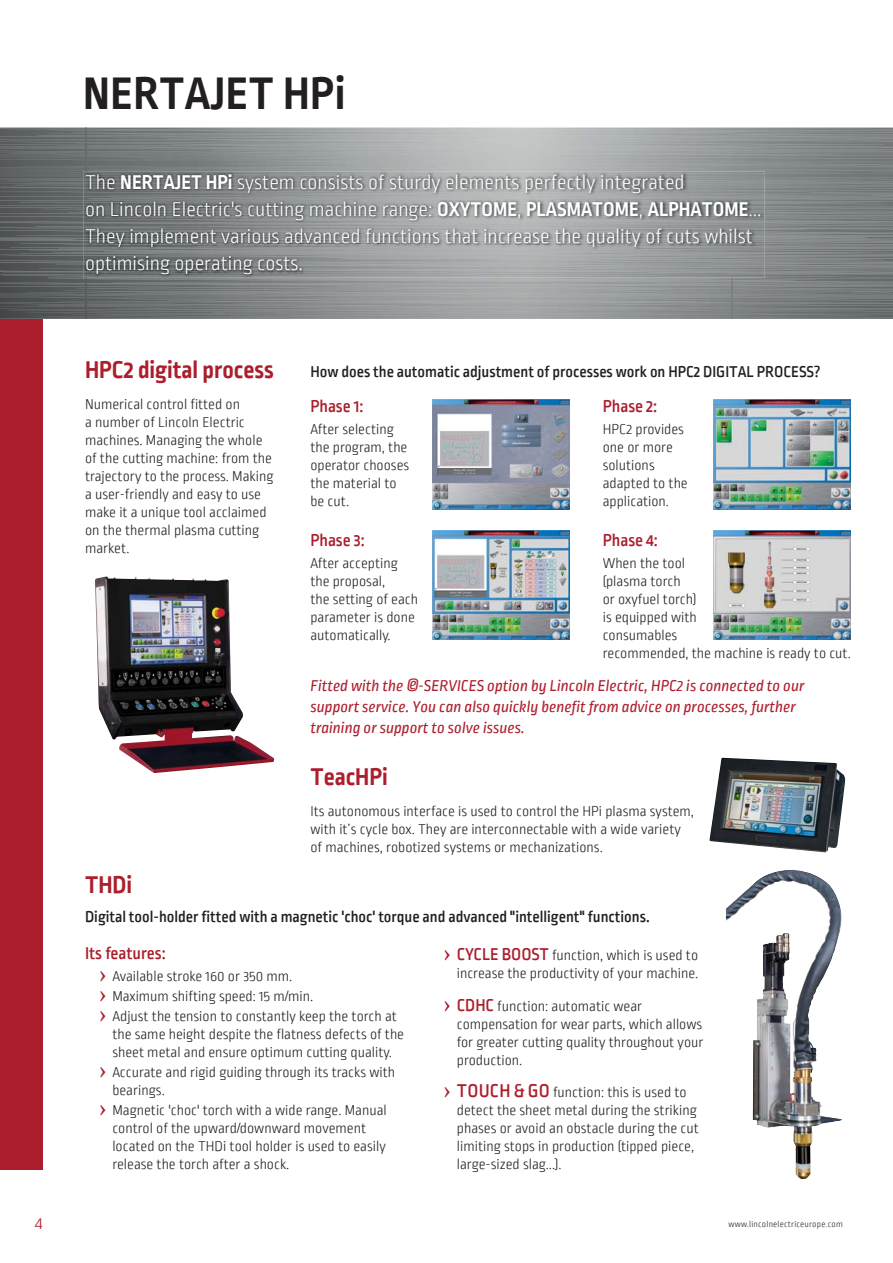
<style>
.page{position:relative;width:893px;height:1263px;background:#fff}
.page>*{position:absolute;margin:0;border:0;box-sizing:border-box;transform-origin:0 0}
.t1{font:700 48px "Ropa Sans PTT";letter-spacing:.01em;color:#231f20}
.t2{font:700 25.5px "Ropa Sans PTT";color:#ac1e2c}
.t3{font:300 21px/27px "Ropa Sans PTT";color:#fff}
.t4{font:500 18px "Ropa Sans PTT";color:#ac1e2c}
.t5{font:300 18px "Ropa Sans PTT";color:#ac1e2c}
.t6{font:italic 16.5px/21px "Ropa Sans PTT";color:#ac1e2c}
.t7{font:500 16.5px "Ropa Sans PTT";color:#231f20}
.t8{font:300 15px/18px "Ropa Sans PTT";color:#231f20}
.t9{font:300 9px "Ropa Sans PTT";letter-spacing:.025em;color:#231f20}
.s1{font-weight:700}
.s2{font-weight:300;font-size:18.75px}
.s3{font-family:"Mini Pics Directional AA";font-weight:400;font-size:19.5px;color:#ac1e2c}
.s4{font-weight:500;font-size:18px;color:#ac1e2c}
.s5{font-weight:500;font-size:19.5px;color:#ac1e2c}
</style>
<div class="page">
<div style="left:0;top:319px;width:43px;height:850px;background:#ac1e2c"></div>
<img style="left:0;top:317px;width:893px;height:2px">
<img style="left:0;top:311px;width:893px;height:6px">
<img style="left:0;top:306px;width:893px;height:5px">
<img style="left:0;top:300px;width:893px;height:6px">
<img style="left:0;top:299px;width:893px;height:1px">
<img style="left:0;top:293px;width:893px;height:6px">
<img style="left:0;top:289px;width:893px;height:4px">
<img style="left:0;top:277px;width:893px;height:12px">
<img style="left:649px;top:283px;width:244px;height:2px">
<img style="left:0;top:271px;width:893px;height:6px">
<img style="left:39px;top:269px;width:854px;height:5px">
<img style="left:764px;top:269px;width:129px;height:4px">
<img style="left:0;top:263px;width:893px;height:6px">
<img style="left:0;top:241px;width:893px;height:22px">
<img style="left:0;top:233px;width:893px;height:8px">
<img style="left:0;top:228px;width:893px;height:5px">
<img style="left:0;top:224px;width:893px;height:4px">
<img style="left:0;top:219px;width:893px;height:5px">
<img style="left:0;top:207px;width:893px;height:12px">
<img style="left:68px;top:211px;width:825px;height:6px">
<img style="left:0;top:184px;width:893px;height:23px">
<img style="left:8px;top:184px;width:885px;height:1px">
<img style="left:0;top:179px;width:893px;height:5px">
<img style="left:0;top:159px;width:893px;height:19px">
<img style="left:0;top:142px;width:893px;height:17px">
<img style="left:0;top:128px;width:893px;height:14px">
<img style="left:48px;top:133px;width:845px;height:5px">
<img style="left:83px;top:271px;width:681px;height:6px">
<img style="left:145px;top:268px;width:619px;height:3px">
<img style="left:83px;top:240px;width:681px;height:28px">
<img style="left:83px;top:232px;width:681px;height:8px">
<img style="left:83px;top:218px;width:681px;height:14px">
<img style="left:83px;top:196px;width:681px;height:22px">
<img style="left:83px;top:172px;width:681px;height:24px">
<img style="left:83px;top:181px;width:681px;height:4px">
<img style="left:83px;top:174px;width:681px;height:4px">
<img style="left:216px;top:171px;width:548px;height:3px">
<img style="left:95px;top:576px;width:179px;height:197px">
<img style="left:777px;top:870px;width:65px;height:309px">
<img style="left:433px;top:400px;width:137px;height:109px">
<img style="left:713px;top:400px;width:137px;height:109px">
<img style="left:433px;top:530px;width:137px;height:110px">
<img style="left:713px;top:530px;width:137px;height:110px">
<img style="left:709px;top:758px;width:136px;height:94px">
<h1 class="t1" style="left:83px;top:63px;width:264px">NERTAJET HPi</h1>
<p class="t3" style="left:85px;top:169px;width:678px">The <span class="s1">NERTAJET HPi</span> system consists of sturdy elements perfectly integrated<br>on Lincoln Electric's cutting machine range: <span class="s1">OXYTOME</span>, <span class="s1">PLASMATOME</span>, <span class="s1">ALPHATOME</span>...<br>They implement various advanced functions that increase the quality of cuts whilst optimising operating costs.</p>
<h2 class="t2" style="left:85px;top:354px;width:190px">HPC2 digital process</h2>
<p class="t8" style="left:85px;top:395px;width:190px">Numerical control fitted on<br>a number of Lincoln Electric machines. Managing the whole of the cutting machine: from the trajectory to the process. Making a user-friendly and easy to use make it a unique tool acclaimed on the thermal plasma cutting market.</p>
<p class="t7" style="left:310px;top:361px;width:512px">How does the automatic adjustment of processes work on HPC2 DIGITAL PROCESS?</p>
<p class="t4" style="left:310px;top:395px;width:55px">Phase 1:</p>
<p class="t8" style="left:310px;top:421px;width:100px">After selecting the program, the operator chooses the material to be cut.</p>
<p class="t4" style="left:310px;top:528px;width:56px">Phase 3:</p>
<p class="t8" style="left:310px;top:554px;width:109px">After accepting the proposal,<br>the setting of each parameter is done automatically.</p>
<p class="t4" style="left:603px;top:395px;width:56px">Phase 2:</p>
<p class="t8" style="left:603px;top:421px;width:86px">HPC2 provides one or more solutions adapted to the application.</p>
<p class="t4" style="left:603px;top:528px;width:57px">Phase 4:</p>
<p class="t8" style="left:603px;top:554px;width:250px">When the tool<br>(plasma torch<br>or oxyfuel torch)<br>is equipped with<br>consumables<br>recommended, the machine is ready to cut.</p>
<p class="t6" style="left:310px;top:675px;width:496px">Fitted with the <span class="s2">O</span>e-SERVICES option by Lincoln Electric, HPC2 is connected to our support service. You can also quickly benefit from advice on processes, further training or support to solve issues.</p>
<h2 class="t2" style="left:310px;top:761px;width:79px">TeacHPi</h2>
<p class="t8" style="left:310px;top:803px;width:385px">Its autonomous interface is used to control the HPi plasma system, with it’s cycle box. They are interconnectable with a wide variety of machines, robotized systems or mechanizations.</p>
<h2 class="t2" style="left:85px;top:868px;width:49px">THDi</h2>
<p class="t7" style="left:85px;top:906px;width:566px">Digital tool-holder fitted with a magnetic 'choc' torque and advanced "intelligent" functions.</p>
<p class="t4" style="left:85px;top:941px;width:82px">Its features:</p>
<p class="t8" style="left:98px;top:966px;width:301px;line-height:20.1px"><span class="s3">V</span> Available stroke 160 or 350 mm.<br><span class="s3">V</span> Maximum shifting speed: 15 m/min.<br><span class="s3">V</span> Adjust the tension to constantly keep the torch at</p>
<p class="t8" style="left:112px;top:1026px;width:293px">the same height despite the flatness defects of the sheet metal and ensure optimum cutting quality.</p>
<p class="t8" style="left:112px;top:1064px;width:284px;text-indent:-15px"><span class="s3">V</span> Accurate and rigid guiding through its tracks with bearings.</p>
<p class="t8" style="left:112px;top:1102px;width:276px;text-indent:-15px"><span class="s3">V</span> Magnetic 'choc' torch with a wide range. Manual control of the upward/downward movement located on the THDi tool holder is used to easily release the torch after a shock.</p>
<p class="t8" style="left:442px;top:946px;width:258px;text-align:right"><span class="s3">V</span> <span class="s4">CYCLE BOOST</span> function, which is used to increase the productivity of your machine.</p>
<p class="t8" style="left:457px;top:997px;width:248px;text-indent:-15px"><span class="s3">V</span> <span class="s4">C DHC</span> function: automatic wear compensation for wear parts, which allows for greater cutting quality throughout your production.</p>
<p class="t8" style="left:457px;top:1084px;width:243px;text-indent:-15px"><span class="s3">V</span> <span class="s5">TOUCH &amp; GO</span> function: this is used to detect the sheet metal during the striking phases or avoid an obstacle during the cut limiting stops in production (tipped piece, large-sized slag...).</p>
<p class="t5" style="left:35px;top:1212px;width:9px">4</p>
<p class="t9" style="left:729px;top:1219px;width:116px">www.lincolnelectriceurope.com</p>
</div>
